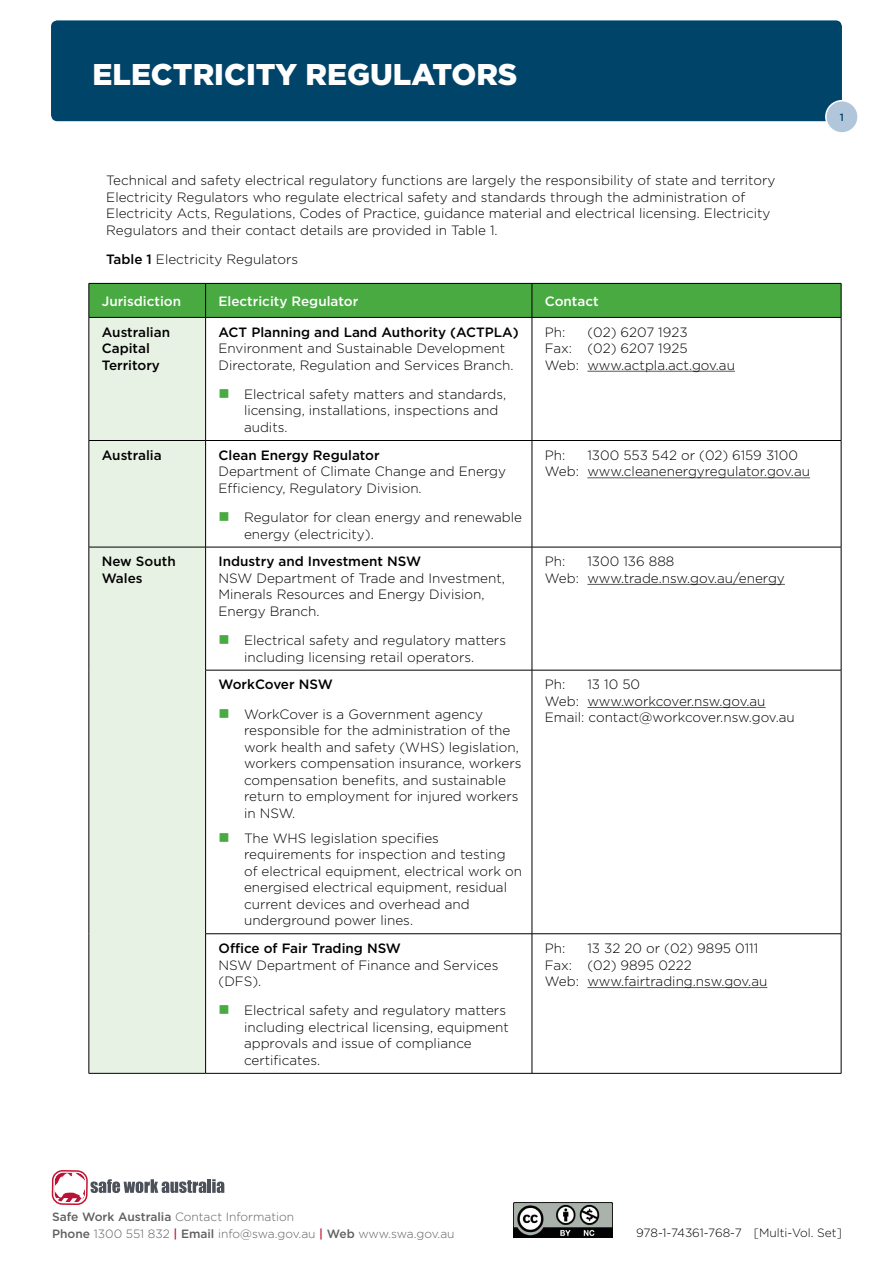
<style>
.page{position:relative;width:893px;height:1263px;background:#fff}
.page>*{position:absolute;margin:0;border:0;box-sizing:border-box;transform-origin:0 0}
.Header_1{font:900 30px "Gotham";color:#fff}
.Body_copy{font:300 13.5px/16.5px "Gotham";color:#000}
.Body_copy-2{font:500 13.5px/16.5px "Gotham";color:#000}
.Figure_body_copy{font:500 13.5px "Gotham";color:#fff}
.Regulation{font:300 12px/16.5px "Gotham";color:#5f6062}
.t1{font:300 12px "Gotham";color:#000}
.Body_copy-3{font:500 10.5px "Gotham";color:#00446a}
.s1{font-weight:500}
.s2{font-weight:500;color:#c41230}
</style>
<div class="page">
<div style="left:51px;top:20px;width:791px;height:101px;background:#00446a;border-radius:6px"></div>
<div style="left:826px;top:101px;width:32px;height:32px;background:#b1c6da;border-radius:50%"></div>
<div style="left:825px;top:100px;width:34px;height:34px;border:2px solid #fff;border-radius:50%"></div>
<div style="left:52px;top:1170px;width:36px;height:35px;border:2px solid #c41230;border-radius:10px"></div>
<svg style="left:91px;top:1179px;width:115px;height:14px"></svg>
<hr style="left:207px;top:1179px;width:4px;height:14px;background:#4d525a">
<svg style="left:212px;top:1179px;width:12px;height:14px"></svg>
<svg style="left:54px;top:1172px;width:31px;height:30px"></svg>
<div style="left:90px;top:284px;width:751px;height:33px;background:#49aa42"></div>
<div style="left:90px;top:318px;width:115px;height:755px;background:#e8f2e4"></div>
<hr style="left:89px;top:283px;width:117px;height:1px;background:#000">
<hr style="left:89px;top:284px;width:1px;height:33px;background:#000">
<hr style="left:206px;top:283px;width:326px;height:1px;background:#000">
<hr style="left:205px;top:284px;width:1px;height:33px;background:#000">
<hr style="left:532px;top:283px;width:309px;height:1px;background:#000">
<hr style="left:532px;top:284px;width:1px;height:33px;background:#000">
<hr style="left:841px;top:284px;width:1px;height:33px;background:#000">
<hr style="left:89px;top:317px;width:117px;height:1px;background:#000">
<hr style="left:89px;top:318px;width:1px;height:122px;background:#000">
<hr style="left:206px;top:317px;width:326px;height:1px;background:#000">
<hr style="left:205px;top:318px;width:1px;height:122px;background:#000">
<hr style="left:532px;top:317px;width:309px;height:1px;background:#000">
<hr style="left:532px;top:318px;width:1px;height:122px;background:#000">
<hr style="left:841px;top:318px;width:1px;height:122px;background:#000">
<hr style="left:89px;top:440px;width:117px;height:1px;background:#000">
<hr style="left:89px;top:441px;width:1px;height:106px;background:#000">
<hr style="left:206px;top:440px;width:326px;height:1px;background:#000">
<hr style="left:205px;top:441px;width:1px;height:106px;background:#000">
<hr style="left:532px;top:440px;width:309px;height:1px;background:#000">
<hr style="left:532px;top:441px;width:1px;height:106px;background:#000">
<hr style="left:841px;top:441px;width:1px;height:106px;background:#000">
<hr style="left:89px;top:547px;width:117px;height:1px;background:#000">
<hr style="left:89px;top:547px;width:1px;height:123px;background:#000">
<hr style="left:206px;top:547px;width:326px;height:1px;background:#000">
<hr style="left:205px;top:547px;width:1px;height:123px;background:#000">
<hr style="left:532px;top:547px;width:309px;height:1px;background:#000">
<hr style="left:532px;top:547px;width:1px;height:123px;background:#000">
<hr style="left:841px;top:547px;width:1px;height:123px;background:#000">
<hr style="left:89px;top:670px;width:1px;height:264px;background:#000">
<hr style="left:205px;top:670px;width:327px;height:1px;background:#000">
<hr style="left:205px;top:670px;width:1px;height:263px;background:#000">
<hr style="left:532px;top:670px;width:309px;height:1px;background:#000">
<hr style="left:532px;top:670px;width:1px;height:263px;background:#000">
<hr style="left:841px;top:670px;width:1px;height:263px;background:#000">
<hr style="left:89px;top:934px;width:1px;height:139px;background:#000">
<hr style="left:205px;top:933px;width:327px;height:1px;background:#000">
<hr style="left:205px;top:934px;width:1px;height:139px;background:#000">
<hr style="left:532px;top:933px;width:309px;height:1px;background:#000">
<hr style="left:532px;top:934px;width:1px;height:139px;background:#000">
<hr style="left:841px;top:934px;width:1px;height:139px;background:#000">
<hr style="left:89px;top:1073px;width:117px;height:1px;background:#000">
<hr style="left:206px;top:1073px;width:326px;height:1px;background:#000">
<hr style="left:532px;top:1073px;width:309px;height:1px;background:#000">
<hr style="left:587px;top:371px;width:148px;height:1px;background:#58595b">
<hr style="left:587px;top:477px;width:223px;height:1px;background:#58595b">
<hr style="left:587px;top:584px;width:198px;height:1px;background:#58595b">
<hr style="left:587px;top:707px;width:179px;height:1px;background:#58595b">
<hr style="left:587px;top:987px;width:180px;height:1px;background:#58595b">
<img style="left:514px;top:1202px;width:98px;height:35px">
<p class="Header_1" style="left:92px;top:56px;width:426px">ELECTRICITY REGULATORS</p>
<p class="Body_copy" style="left:106px;top:172px;width:670px">Technical and safety electrical regulatory functions are largely the responsibility of state and territory Electricity Regulators who regulate electrical safety and standards through the administration of Electricity Acts, Regulations, Codes of Practice, guidance material and electrical licensing. Electricity Regulators and their contact details are provided in Table 1.</p>
<p class="Body_copy" style="left:106px;top:251px;width:193px"><span class="s1">Table 1</span> Electricity Regulators</p>
<p class="Figure_body_copy" style="left:102px;top:293px;width:81px">Jurisdiction</p>
<p class="Figure_body_copy" style="left:219px;top:293px;width:141px">Electricity Regulator</p>
<p class="Figure_body_copy" style="left:545px;top:293px;width:55px">Contact</p>
<p class="Body_copy-2" style="left:102px;top:324px;width:70px">Australian<br>Capital<br>Territory</p>
<p class="Body_copy" style="left:219px;top:324px;width:302px"><span class="s1">ACT Planning and Land Authority (ACTPLA)<br></span>Environment and Sustainable Development<br>Directorate, Regulation and Services Branch.</p>
<p class="Body_copy" style="left:244px;top:386px;width:264px">Electrical safety matters and standards, licensing, installations, inspections and audits.</p>
<p class="Body_copy" style="left:545px;top:324px;width:22px">Ph:</p>
<p class="Body_copy" style="left:545px;top:324px;width:192px;text-indent:43px">(02) 6207 1923<br>Fax: (02) 6207 1925<br>Web: www.actpla.act.gov.au</p>
<p class="Body_copy-2" style="left:102px;top:447px;width:61px">Australia</p>
<p class="Body_copy" style="left:219px;top:447px;width:289px"><span class="s1">Clean Energy Regulator<br></span>Department of Climate Change and Energy<br>Efficiency, Regulatory Division.</p>
<p class="Body_copy" style="left:244px;top:509px;width:279px">Regulator for clean energy and renewable energy (electricity).</p>
<p class="Body_copy-2" style="left:102px;top:553px;width:75px">New South<br>Wales</p>
<p class="Body_copy" style="left:219px;top:553px;width:288px"><span class="s1">Industry and Investment NSW<br></span>NSW Department of Trade and Investment,<br>Minerals Resources and Energy Division,<br>Energy Branch.</p>
<p class="Body_copy" style="left:244px;top:632px;width:264px">Electrical safety and regulatory matters including licensing retail operators.</p>
<p class="Body_copy-2" style="left:219px;top:676px;width:116px">WorkCover NSW</p>
<p class="Body_copy" style="left:244px;top:706px;width:279px">WorkCover is a Government agency responsible for the administration of the work health and safety (WHS) legislation, workers compensation insurance, workers compensation benefits, and sustainable return to employment for injured workers in NSW.</p>
<p class="Body_copy" style="left:244px;top:830px;width:280px">The WHS legislation specifies requirements for inspection and testing of electrical equipment, electrical work on energised electrical equipment, residual current devices and overhead and underground power lines.</p>
<p class="Body_copy" style="left:219px;top:940px;width:282px"><span class="s1">Office of Fair Trading NSW<br></span>NSW Department of Finance and Services (DFS).</p>
<p class="Body_copy" style="left:244px;top:1002px;width:266px">Electrical safety and regulatory matters including electrical licensing, equipment approvals and issue of compliance certificates.</p>
<p class="Body_copy" style="left:545px;top:447px;width:22px">Ph:</p>
<p class="Body_copy" style="left:545px;top:447px;width:267px;text-indent:43px">1300 553 542 or (02) 6159 3100<br>Web: www.cleanenergyregulator.gov.au</p>
<p class="Body_copy" style="left:545px;top:553px;width:22px">Ph:</p>
<p class="Body_copy" style="left:545px;top:553px;width:241px;text-indent:43px">1300 136 888<br>Web: www.trade.nsw.gov.au/energy</p>
<p class="Body_copy" style="left:545px;top:676px;width:22px">Ph:</p>
<p class="Body_copy" style="left:545px;top:676px;width:251px;text-indent:43px">13 10 50<br>Web: www.workcover.nsw.gov.au<br>Email: contact@workcover.nsw.gov.au</p>
<p class="Body_copy" style="left:545px;top:940px;width:22px">Ph:</p>
<p class="Body_copy" style="left:545px;top:940px;width:224px;text-indent:43px">13 32 20 or (02) 9895 0111<br>Fax: (02) 9895 0222<br>Web: www.fairtrading.nsw.gov.au</p>
<p class="Body_copy-3" style="left:840px;top:111px;width:6px">1</p>
<p class="Regulation" style="left:52px;top:1208px;width:404px"><span class="s1">Safe Work Australia</span> Contact Information<br><span class="s1">Phone</span> 1300 551 832 <span class="s2">|</span> <span class="s1">Email</span> info@swa.gov.au <span class="s2">|</span> <span class="s1">Web</span> www.swa.gov.au</p>
<p class="t1" style="left:636px;top:1225px;width:207px">978-1-74361-768-7 [Multi-Vol. Set]</p>
</div>
